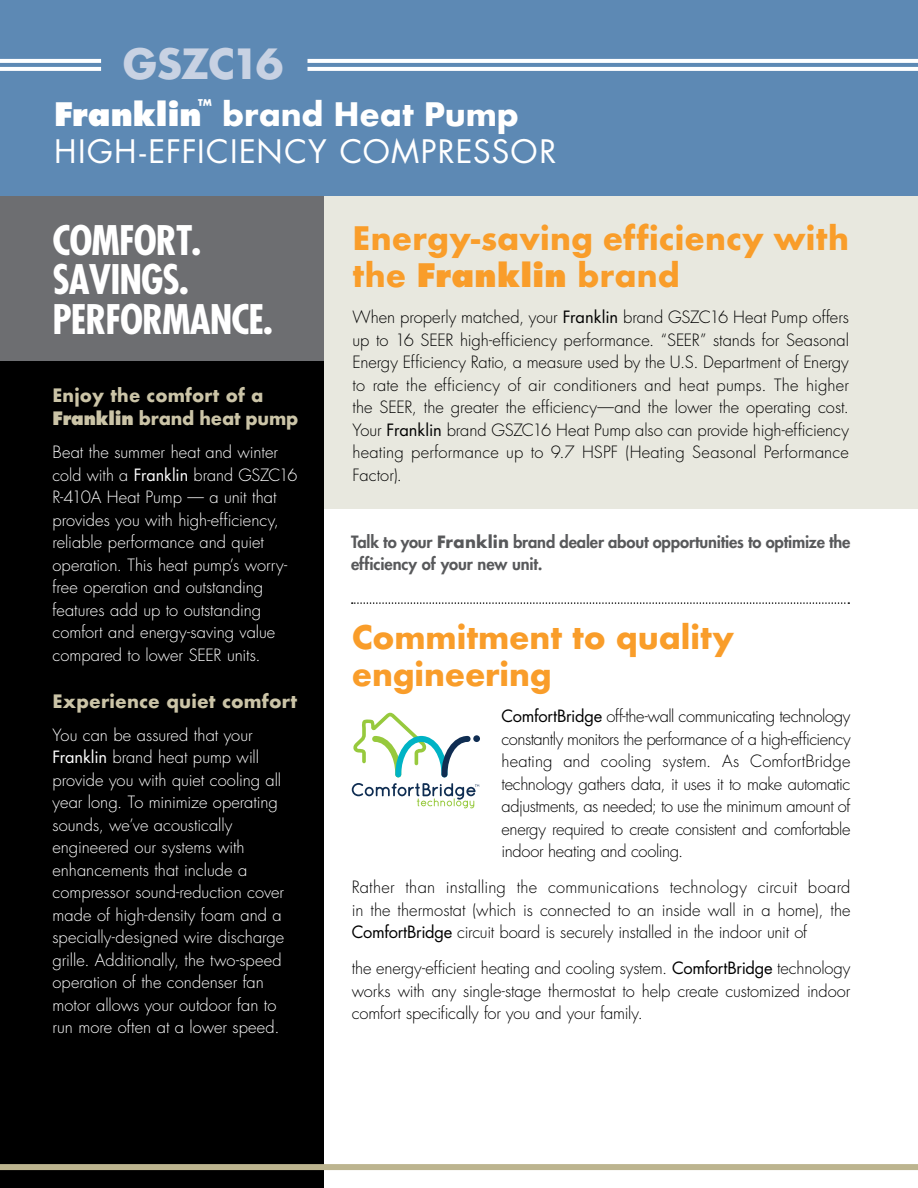
<style>
.page{position:relative;width:918px;height:1188px;background:#fff}
.page>*{position:absolute;margin:0;border:0;box-sizing:border-box;transform-origin:0 0}
.t1{font:700 40.5px "Futura";letter-spacing:-.045em;color:#c8d2e3}
.t2{font:700 condensed 39.75px/39.8px "Futura";letter-spacing:-.025em;color:#fff}
.t3{font:700 31.5px/37.5px "Futura";color:#f99d2a}
.t4{font:31.5px "Futura";letter-spacing:.035em;color:#fff}
.t5{font:700 31.5px "Futura";letter-spacing:-.005em;color:#fff}
.t6{font:800 31.5px "Futura";letter-spacing:-.005em;color:#fff}
.t7{font:700 18px/22.5px "Futura";letter-spacing:.01em;color:#cbc4a7}
.t8{font:300 16.5px/22.5px "Futura";letter-spacing:-.01em;color:#000;text-align:justify}
.t9{font:300 16.5px/22.5px "Futura";color:#fff}
.t10{font:800 16.5px/22.5px "Futura";letter-spacing:-.01em;color:#58595b}
.t11{font:700 15.75px "Futura";color:#fff}
.s1{font-weight:800}
.s2{font-weight:400}
.s3{font-weight:700}
</style>
<div class="page">
<div style="left:323px;top:195px;width:595px;height:313px;background:#e8e8df"></div>
<div style="left:0;top:361px;width:324px;height:827px;background:#000"></div>
<div style="left:0;top:195px;width:324px;height:166px;background:#6d6e71"></div>
<div style="left:0;top:0;width:918px;height:195px;background:#5d89b4"></div>
<div style="left:0;top:1164px;width:918px;height:6px;background:#bcb48f"></div>
<svg style="left:352px;top:602px;width:497px;height:2px"></svg>
<svg style="left:0;top:59px;width:101px;height:4px"></svg>
<svg style="left:0;top:67px;width:101px;height:4px"></svg>
<svg style="left:308px;top:59px;width:610px;height:4px;background:#fbfcfd"></svg>
<svg style="left:308px;top:67px;width:610px;height:4px;background:#fbfcfd"></svg>
<svg style="left:352px;top:783px;width:127px;height:25px"></svg>
<svg style="left:353px;top:713px;width:118px;height:64px"></svg>
<div style="left:473px;top:735px;width:7px;height:7px;background:#0f2d52;border-radius:50%"></div>
<h1 class="t1" style="left:122px;top:35px;width:163px">GSZC16</h1>
<h3 class="t6" style="left:54px;top:94px;width:149px">Franklin</h3>
<p class="t11" style="left:198px;top:94px;width:15px">™</p>
<h3 class="t5" style="left:222px;top:91px;width:298px">brand Heat Pump</h3>
<h3 class="t4" style="left:54px;top:130px;width:504px">HIGH-EFFICIENCY COMPRESSOR</h3>
<h2 class="t2" style="left:52px;top:220px;width:222px">COMFORT.<br>SAVINGS.<br>PERFORMANCE.</h2>
<p class="t7" style="left:52px;top:384px;width:247px">Enjoy the comfort of a<br><span class="s1">Franklin</span> brand heat pump</p>
<p class="t9" style="left:52px;top:441px;width:246px">Beat the summer heat and winter cold with a <span class="s2">Franklin</span> brand GSZC16<br>R-410A Heat Pump — a unit that provides you with high-efficiency, reliable performance and quiet operation. This heat pump’s worry&shy;free operation and outstanding features add up to outstanding comfort and energy-saving value compared to lower SEER units.</p>
<p class="t7" style="left:52px;top:689px;width:246px">Experience quiet comfort</p>
<p class="t9" style="left:52px;top:724px;width:233px">You can be assured that your<br><span class="s2">Franklin</span> brand heat pump will provide you with quiet cooling all year long. To minimize operating sounds, we’ve acoustically engineered our systems with enhancements that include a compressor sound-reduction cover made of high-density foam and a specially-designed wire discharge grille. Additionally, the two-speed operation of the condenser fan motor allows your outdoor fan to run more often at a lower speed.</p>
<h3 class="t3" style="left:352px;top:219px;width:498px">Energy-saving efficiency with the <span class="s1">Franklin</span> brand</h3>
<p class="t8" style="left:352px;top:306px;width:498px">When properly matched, your <span class="s2">Franklin</span> brand GSZC16 Heat Pump offers up to 16 SEER high-efficiency performance. “SEER” stands for Seasonal Energy Efficiency Ratio, a measure used by the U.S. Department of Energy to rate the efficiency of air conditioners and heat pumps. The higher the SEER, the greater the efficiency—and the lower the operating cost.<br>Your <span class="s2">Franklin</span> brand GSZC16 Heat Pump also can provide high-efficiency heating performance up to 9.7 HSPF (Heating Seasonal Performance Factor).</p>
<p class="t10" style="left:351px;top:530px;width:501px">Talk to your <span class="s3">Franklin</span> brand dealer about opportunities to optimize the efficiency of your new unit.</p>
<h3 class="t3" style="left:352px;top:618px;width:384px">Commitment to quality engineering</h3>
<p class="t8" style="left:502px;top:705px;width:350px"><span class="s2">ComfortBridge</span> off-the-wall communicating technology constantly monitors the performance of a high-efficiency heating and cooling system. As ComfortBridge technology gathers data, it uses it to make automatic adjustments, as needed; to use the minimum amount of energy required to create consistent and comfortable indoor heating and cooling.</p>
<p class="t8" style="left:352px;top:876px;width:500px">Rather than installing the communications technology circuit board in the thermostat (which is connected to an inside wall in a home), the <span class="s2">ComfortBridge</span> circuit board is securely installed in the indoor unit of</p>
<p class="t8" style="left:352px;top:957px;width:500px">the energy-efficient heating and cooling system. <span class="s2">ComfortBridge</span> technology works with any single-stage thermostat to help create customized indoor comfort specifically for you and your family.</p>
</div>
